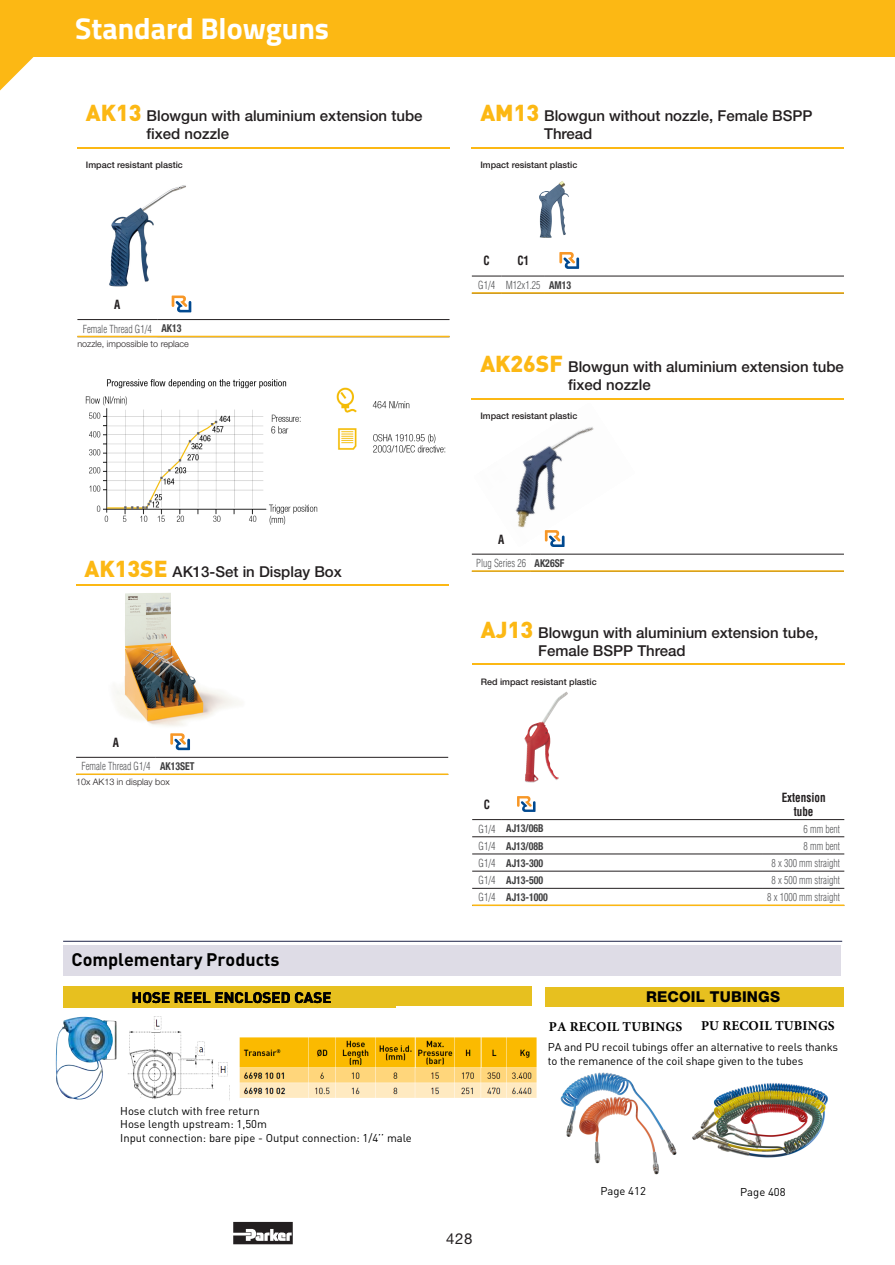
<style>
.page{position:relative;width:895px;height:1265px;background:#fff}
.page>*{position:absolute;margin:0;border:0;box-sizing:border-box;transform-origin:0 0}
.t1{font:700 30px "Titillium Web";color:#fff}
.t2{font:700 18px "DINOT";color:#000}
.t3{font:500 15px/18px "Helvetica Neue LT";color:#231f20}
.t4{font:700 15px "DINOT";letter-spacing:.01em;color:#000}
.t5{font:800 15px "Helvetica Neue LT Std";letter-spacing:.01em;color:#000}
.t6{font:15px "Helvetica Neue LT Std";color:#231f20}
.t7{font:700 13.5px "Minion Pro";letter-spacing:.01em;color:#000}
.t8{font:700 condensed 12.3px/14.9px "Helvetica";color:#231f20;text-align:center;scale:.9 1}
.t9{font:11.25px/13.5px "DINOT";letter-spacing:-.015em;color:#000}
.t10{font:300 condensed 10.8px "Helvetica";color:#57585a;scale:.9 1}
.t11{font:700 condensed 10.8px "Helvetica Neue";color:#3e3e3f;scale:.9 1}
.t12{font:500 9px "Helvetica Neue LT";color:#231f20}
.t13{font:300 9px "Helvetica Neue LT";color:#231f20}
.s1{font-family:"DIN Pro";font-weight:900;font-size:22.8px;color:#fcb814}
.s2{font-family:"Helvetica Neue";font-weight:700;color:#3e3e3f}
.s3{font-family:"Helvetica";font-weight:300;color:#57585a}
</style>
<div class="page">
<img style="left:515px;top:427px;width:79px;height:119px">
<img style="left:109px;top:185px;width:83px;height:121px">
<svg style="left:233px;top:1222px;width:60px;height:22px"></svg>
<hr style="left:894px;top:0;width:1px;height:56px;background:#fcb814">
<div style="left:0;top:0;width:894px;height:56px;background:#fcb814"></div>
<hr style="left:77px;top:147px;width:372px;height:1px;background:#fcb814">
<hr style="left:77px;top:319px;width:80px;height:1px;background:#231f20">
<hr style="left:157px;top:319px;width:292px;height:1px;background:#231f20">
<svg style="left:172px;top:295px;width:19px;height:17px"></svg>
<hr style="left:77px;top:336px;width:372px;height:1px;background:#fcb814">
<hr style="left:76px;top:584px;width:372px;height:2px;background:#fcb814">
<img style="left:116px;top:593px;width:122px;height:133px">
<hr style="left:76px;top:757px;width:80px;height:1px;background:#231f20">
<hr style="left:156px;top:757px;width:292px;height:1px;background:#231f20">
<svg style="left:170px;top:733px;width:20px;height:17px"></svg>
<hr style="left:76px;top:773px;width:372px;height:2px;background:#fcb814">
<hr style="left:472px;top:398px;width:372px;height:1px;background:#fcb814">
<hr style="left:472px;top:554px;width:58px;height:1px;background:#231f20">
<hr style="left:530px;top:554px;width:314px;height:1px;background:#231f20">
<svg style="left:545px;top:530px;width:19px;height:17px"></svg>
<hr style="left:472px;top:570px;width:372px;height:2px;background:#fcb814">
<hr style="left:472px;top:147px;width:372px;height:1px;background:#fcb814">
<img style="left:539px;top:181px;width:27px;height:57px">
<hr style="left:472px;top:276px;width:30px;height:1px;background:#231f20">
<hr style="left:502px;top:276px;width:43px;height:1px;background:#231f20">
<hr style="left:545px;top:276px;width:299px;height:1px;background:#231f20">
<svg style="left:559px;top:252px;width:20px;height:17px"></svg>
<hr style="left:472px;top:292px;width:372px;height:2px;background:#fcb814">
<hr style="left:472px;top:664px;width:372px;height:1px;background:#fcb814">
<img style="left:524px;top:691px;width:44px;height:91px">
<hr style="left:472px;top:836px;width:30px;height:1px;background:#231f20">
<hr style="left:502px;top:836px;width:261px;height:1px;background:#231f20">
<hr style="left:763px;top:836px;width:81px;height:1px;background:#231f20">
<hr style="left:472px;top:853px;width:30px;height:1px;background:#231f20">
<hr style="left:502px;top:853px;width:261px;height:1px;background:#231f20">
<hr style="left:763px;top:853px;width:81px;height:1px;background:#231f20">
<hr style="left:472px;top:871px;width:30px;height:1px;background:#231f20">
<hr style="left:502px;top:871px;width:261px;height:1px;background:#231f20">
<hr style="left:763px;top:871px;width:81px;height:1px;background:#231f20">
<hr style="left:472px;top:888px;width:30px;height:1px;background:#231f20">
<hr style="left:502px;top:888px;width:261px;height:1px;background:#231f20">
<hr style="left:763px;top:888px;width:81px;height:1px;background:#231f20">
<hr style="left:472px;top:819px;width:30px;height:1px;background:#231f20">
<hr style="left:502px;top:819px;width:261px;height:1px;background:#231f20">
<hr style="left:763px;top:819px;width:81px;height:1px;background:#231f20">
<svg style="left:517px;top:796px;width:18px;height:16px"></svg>
<hr style="left:472px;top:904px;width:372px;height:2px;background:#fcb814">
<svg style="left:0;top:56px;width:104px;height:35px"></svg>
<div style="left:545px;top:987px;width:298px;height:19px;background:#e7c01f"></div>
<div style="left:63px;top:945px;width:777px;height:30px;background:#dedce6"></div>
<hr style="left:63px;top:941px;width:779px;height:1px;background:#1c2247">
<img style="left:56px;top:1016px;width:61px;height:83px">
<img style="left:128px;top:1016px;width:102px;height:84px">
<img style="left:239px;top:1038px;width:298px;height:60px">
<div style="left:63px;top:987px;width:333px;height:21px;background:#e7c01f"></div>
<div style="left:63px;top:986px;width:469px;height:20px;background:#e7c01f"></div>
<img style="left:560px;top:1072px;width:117px;height:103px">
<img style="left:692px;top:1083px;width:136px;height:75px">
<img style="left:85px;top:379px;width:361px;height:146px">
<h1 class="t1" style="left:75px;top:6px;width:255px">Standard Blowguns</h1>
<h1 class="t1" style="left:75px;top:6px;width:233px">EN_Level 4 reduit</h1>
<p class="t3" style="left:147px;top:107px;width:277px;text-indent:-61px"><span class="s1">AK13</span> Blowgun with aluminium extension tube fixed nozzle</p>
<p class="t12" style="left:86px;top:160px;width:99px">Impact resistant plastic</p>
<p class="t8" style="left:114px;top:297px;width:8px">A</p>
<p class="t10" style="left:83px;top:322px;width:111px">Female Thread G1/4 <span class="s2">AK13</span></p>
<p class="t13" style="left:77px;top:338px;width:113px">nozzle, impossible to replace</p>
<p class="t3" style="left:85px;top:562px;width:259px"><span class="s1">AK13SE</span> AK13-Set in Display Box</p>
<p class="t8" style="left:113px;top:734px;width:8px">A</p>
<p class="t10" style="left:81px;top:759px;width:127px">Female Thread G1/4 <span class="s2">AK13SET</span></p>
<p class="t13" style="left:76px;top:776px;width:95px">10x AK13 in display box</p>
<p class="t2" style="left:72px;top:948px;width:209px">Complementary Products</p>
<p class="t3" style="left:544px;top:107px;width:270px;text-indent:-64px"><span class="s1">AM13</span> Blowgun without nozzle, Female BSPP<br>Thread</p>
<p class="t12" style="left:480px;top:160px;width:99px">Impact resistant plastic</p>
<p class="t8" style="left:484px;top:253px;width:8px">C</p>
<p class="t8" style="left:517px;top:253px;width:15px">C1</p>
<p class="t10" style="left:478px;top:278px;width:105px">G1/4 M12x1.25 <span class="s2">AM13</span></p>
<p class="t3" style="left:568px;top:358px;width:277px;text-indent:-88px"><span class="s1">AK26SF</span> Blowgun with aluminium extension tube fixed nozzle</p>
<p class="t12" style="left:480px;top:411px;width:99px">Impact resistant plastic</p>
<p class="t8" style="left:498px;top:531px;width:8px">A</p>
<p class="t10" style="left:476px;top:556px;width:100px">Plug Series 26 <span class="s2">AK26SF</span></p>
<p class="t3" style="left:538px;top:624px;width:282px;text-indent:-57px"><span class="s1">AJ13</span> Blowgun with aluminium extension tube,<br>Female BSPP Thread</p>
<p class="t12" style="left:481px;top:676px;width:118px">Red impact resistant plastic</p>
<p class="t8" style="left:484px;top:797px;width:8px">C</p>
<p class="t8" style="left:782px;top:789px;width:50px">Extension tube</p>
<p class="t11" style="left:479px;top:822px;width:74px"><span class="s3">G1/4</span> AJ13/06B</p>
<p class="t10" style="left:803px;top:822px;width:42px">6 mm bent</p>
<p class="t11" style="left:479px;top:839px;width:74px"><span class="s3">G1/4</span> AJ13/08B</p>
<p class="t10" style="left:803px;top:839px;width:42px">8 mm bent</p>
<p class="t11" style="left:479px;top:856px;width:73px"><span class="s3">G1/4</span> AJ13-300</p>
<p class="t10" style="left:771px;top:856px;width:78px">8 x 300 mm straight</p>
<p class="t11" style="left:479px;top:873px;width:73px"><span class="s3">G1/4</span> AJ13-500</p>
<p class="t10" style="left:771px;top:873px;width:78px">8 x 500 mm straight</p>
<p class="t11" style="left:479px;top:890px;width:79px"><span class="s3">G1/4</span> AJ13-1000</p>
<p class="t10" style="left:767px;top:890px;width:82px">8 x 1000 mm straight</p>
<p class="t4" style="left:132px;top:987px;width:201px">HOSE REEL ENCLOSED C ASE</p>
<p class="t5" style="left:646px;top:987px;width:135px">RECOIL TUBINGS</p>
<p class="t7" style="left:549px;top:1016px;width:135px">PA RECOIL TUBINGS</p>
<p class="t7" style="left:701px;top:1016px;width:135px">PU RECOIL TUBINGS</p>
<p class="t9" style="left:548px;top:1039px;width:292px;line-height:14.1px">PA and PU recoil tubings offer an alternative to reels thanks to the remanence of the coil shape given to the tubes</p>
<p class="t9" style="left:120px;top:1103px;width:293px">Hose clutch with free return<br>Hose length upstream: 1,50m<br>Input connection: bare pipe - Output connection: 1/4’’ male</p>
<p class="t6" style="left:446px;top:1230px;width:28px">428</p>
<p class="t9" style="left:600px;top:1183px;width:47px">Page 412</p>
<p class="t9" style="left:740px;top:1185px;width:47px">Page 408</p>
</div>
